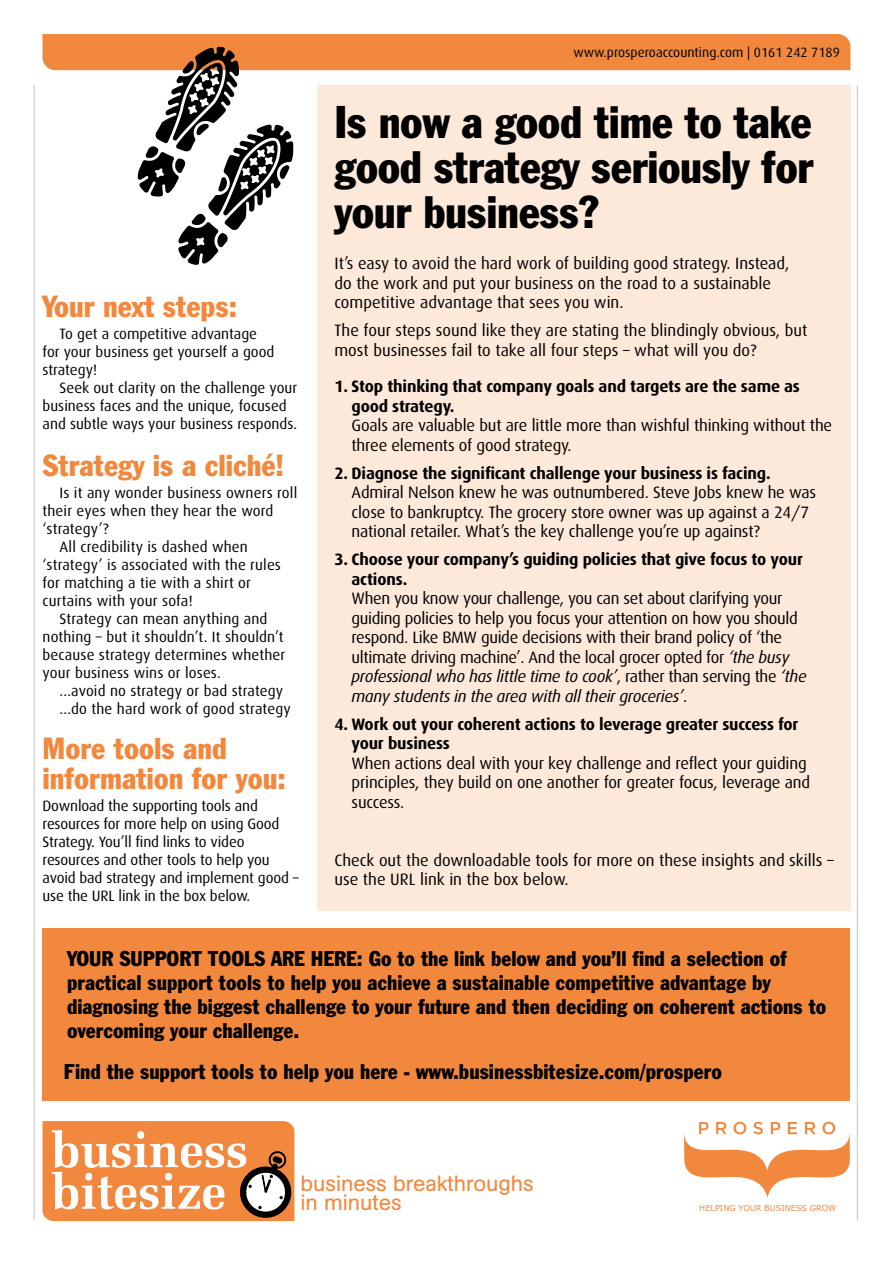
<style>
.page{position:relative;width:893px;height:1263px;background:#fff}
.page>*{position:absolute;margin:0;border:0;box-sizing:border-box;transform-origin:0 0}
.t1{font:condensed 45px/45px "Franklin Gothic BT";letter-spacing:-.01em;color:#000;text-align:justify}
.t2{font:condensed 30px/30px "Franklin Gothic BT";color:#f1883e}
.t3{font:21.9px/18.8px "AG Buch Rounded BQ";color:#f1883e}
.t4{font:condensed 21px/24px "Franklin Gothic BT";color:#000}
.t5{font:16.5px/19.5px "Dax";letter-spacing:-.01em;color:#000}
.t6{font:700 16.5px/19.5px "Dax";letter-spacing:-.01em;color:#000}
.t7{font:15px/18px "Dax";color:#000}
.t8{font:13.5px "Dax";color:#000}
.t9{font:8.1px "Verdana";color:#f1883e}
.s1{font-style:italic}
</style>
<div class="page">
<hr style="left:34px;top:85px;width:1px;height:1135px;background:#c6c6c6">
<hr style="left:857px;top:85px;width:1px;height:1135px;background:#c6c6c6">
<div style="left:43px;top:928px;width:807px;height:173px;background:#f1883e"></div>
<svg style="left:43px;top:1121px;width:252px;height:100px"></svg>
<div style="left:262px;top:1175px;width:4px;height:17px;border:1px solid #000"></div>
<svg style="left:684px;top:1122px;width:166px;height:75px"></svg>
<svg style="left:43px;top:34px;width:807px;height:231px"></svg>
<div style="left:317px;top:85px;width:534px;height:826px;background:#fde9da"></div>
<h2 class="t2" style="left:43px;top:290px;width:196px">Your next steps:</h2>
<p class="t7" style="left:43px;top:325px;width:233px;text-indent:17px">To get a competitive advantage for your business get yourself a good strategy!</p>
<p class="t7" style="left:43px;top:379px;width:256px;text-indent:17px">Seek out clarity on the challenge your business faces and the unique, focused and subtle ways your business responds.</p>
<h2 class="t2" style="left:43px;top:449px;width:243px">Strategy is a cliché!</h2>
<p class="t7" style="left:60px;top:484px;width:239px">Is it any wonder business owners roll</p>
<p class="t7" style="left:43px;top:502px;width:232px">their eyes when they hear the word</p>
<p class="t7" style="left:43px;top:520px;width:68px">‘strategy’?</p>
<p class="t7" style="left:60px;top:538px;width:190px">All credibility is dashed when</p>
<p class="t7" style="left:43px;top:556px;width:240px">‘strategy’ is associated with the rules</p>
<p class="t7" style="left:43px;top:574px;width:210px">for matching a tie with a shirt or</p>
<p class="t7" style="left:43px;top:592px;width:152px">curtains with your sofa!</p>
<p class="t7" style="left:60px;top:610px;width:209px">Strategy can mean anything and</p>
<p class="t7" style="left:43px;top:628px;width:243px">nothing – but it shouldn’t. It shouldn’t</p>
<p class="t7" style="left:43px;top:646px;width:244px">because strategy determines whether</p>
<p class="t7" style="left:43px;top:664px;width:180px">your business wins or loses.</p>
<p class="t7" style="left:60px;top:682px;width:225px">...avoid no strategy or bad strategy</p>
<p class="t7" style="left:60px;top:700px;width:233px">...do the hard work of good strategy</p>
<h2 class="t2" style="left:43px;top:732px;width:245px">More tools and information for you:</h2>
<p class="t7" style="left:43px;top:797px;width:258px">Download the supporting tools and resources for more help on using Good Strategy. You’ll find links to video resources and other tools to help you avoid bad strategy and implement good – use the URL link in the box below.</p>
<p class="t8" style="left:573px;top:45px;width:268px">www.prosperoaccounting.com | 0161 242 7189</p>
<h1 class="t1" style="left:334px;top:99px;width:481px">Is now a good time to take good strategy seriously for your business?</h1>
<p class="t5" style="left:334px;top:254px;width:457px">It’s easy to avoid the hard work of building good strategy. Instead, do the work and put your business on the road to a sustainable competitive advantage that sees you win.</p>
<p class="t5" style="left:334px;top:321px;width:474px">The four steps sound like they are stating the blindingly obvious, but most businesses fail to take all four steps – what will you do?</p>
<p class="t6" style="left:351px;top:377px;width:450px;text-indent:-17px">1. Stop thinking that company goals and targets are the same as good strategy.</p>
<p class="t5" style="left:351px;top:416px;width:482px">Goals are valuable but are little more than wishful thinking without the three elements of good strategy.</p>
<p class="t6" style="left:334px;top:463px;width:438px">2. Diagnose the significant challenge your business is facing.</p>
<p class="t5" style="left:351px;top:483px;width:466px">Admiral Nelson knew he was outnumbered. Steve Jobs knew he was close to bankruptcy. The grocery store owner was up against a 24/7 national retailer. What’s the key challenge you’re up against?</p>
<p class="t6" style="left:351px;top:550px;width:453px;text-indent:-17px">3. Choose your company’s guiding policies that give focus to your actions.</p>
<p class="t5" style="left:351px;top:589px;width:457px">When you know your challenge, you can set about clarifying your guiding policies to help you focus your attention on how you should respond. Like BMW guide decisions with their brand policy of ‘the ultimate driving machine’. And the local grocer opted for <span class="s1">‘the busy professional who has little time to cook’</span>, rather than serving the <span class="s1">‘the many students in the area with all their groceries’</span>.</p>
<p class="t6" style="left:351px;top:714px;width:449px;text-indent:-17px">4. Work out your coherent actions to leverage greater success for your business</p>
<p class="t5" style="left:351px;top:753px;width:460px">When actions deal with your key challenge and reflect your guiding principles, they build on one another for greater focus, leverage and success.</p>
<p class="t5" style="left:334px;top:850px;width:501px">Check out the downloadable tools for more on these insights and skills – use the URL link in the box below.</p>
<p class="t4" style="left:67px;top:946px;width:761px">YOUR SUPPORT TOOLS ARE HERE: Go to the link below and you’ll find a selection of practical support tools to help you achieve a sustainable competitive advantage by diagnosing the biggest challenge to your future and then deciding on coherent actions to overcoming your challenge.</p>
<p class="t4" style="left:64px;top:1059px;width:660px">Find the support tools to help you here - www.businessbitesize.com/prospero</p>
<h3 class="t3" style="left:300px;top:1174px;width:235px">business breakthroughs in minutes</h3>
<p class="t9" style="left:699px;top:1203px;width:138px">HELPING YOUR BUSINESS GROW</p>
</div>
